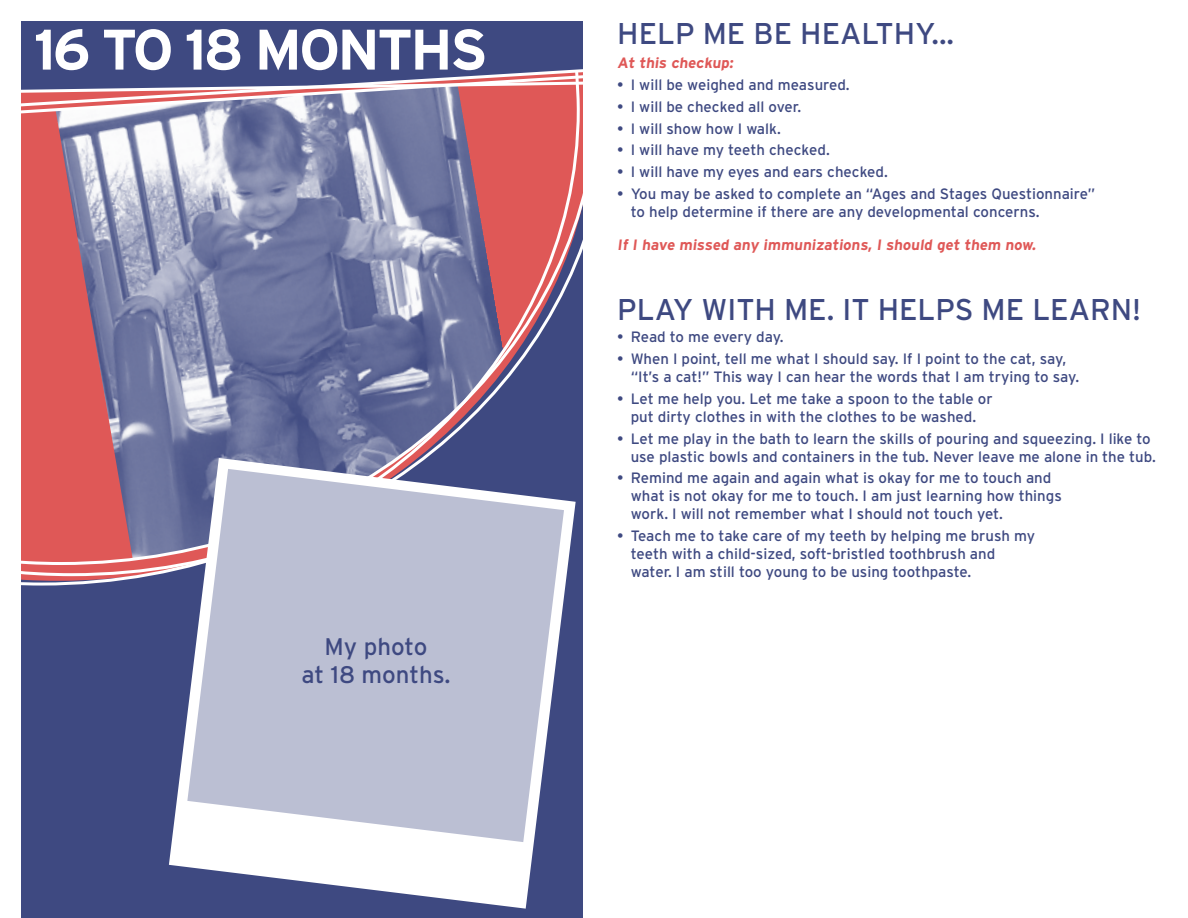
<style>
.page{position:relative;width:1188px;height:918px;background:#fff}
.page>*{position:absolute;margin:0;border:0;box-sizing:border-box;transform-origin:0 0}
.t1{font:700 57px "Interstate";letter-spacing:-.05em;color:#fff}
.t2{font:30px "Interstate";color:#3e4981}
.t3{font:24px/28.8px "Interstate";color:#3e4981;text-align:center}
.t4{font:15px/18px "Interstate";color:#3e4981}
.t5{font:700 15px "Interstate";color:#df5857}
</style>
<div class="page">
<div style="left:20px;top:20px;width:564px;height:898px;background:#3e4981"></div>
<svg style="left:581px;top:67px;width:3px;height:48px"></svg>
<svg style="left:20px;top:67px;width:561px;height:520px;background:#977a95"></svg>
<svg style="left:169px;top:458px;width:407px;height:451px"></svg>
<svg style="left:187px;top:469px;width:377px;height:373px;background:#b9bdd1"></svg>
<h1 class="t1" style="left:34px;top:15px;width:455px">16 to 18 Months</h1>
<h2 class="t2" style="left:617px;top:15px;width:338px">Help me be h ealthy...</h2>
<p class="t5" style="left:617px;top:54px;width:120px">At this checkup:</p>
<p class="t4" style="left:617px;top:76px;width:234px">• I will be weighed and measured.</p>
<p class="t4" style="left:617px;top:97px;width:185px">• I will be checked all over.</p>
<p class="t4" style="left:617px;top:119px;width:165px">• I will show how I walk.</p>
<p class="t4" style="left:617px;top:141px;width:214px">• I will have my teeth checked.</p>
<p class="t4" style="left:617px;top:163px;width:272px">• I will have my eyes and ears checked.</p>
<p class="t4" style="left:631px;top:185px;width:466px;text-indent:-14px">• You may be asked to complete an “Ages and Stages Questionnaire” to help determine if there are any developmental concerns.</p>
<p class="t5" style="left:617px;top:236px;width:422px">If I have missed any immunizations, I should get them now.</p>
<h3 class="t3" style="left:301px;top:632px;width:151px">My photo<br>at 18 months.</h3>
<h2 class="t2" style="left:617px;top:292px;width:525px">Play with me. It h elps me learn!</h2>
<p class="t4" style="left:617px;top:328px;width:168px">• Read to me every day.</p>
<p class="t4" style="left:631px;top:350px;width:450px;text-indent:-14px">• When I point, tell me what I should say. If I point to the cat, say, “It’s a cat!” This way I can hear the words that I am trying to say.</p>
<p class="t4" style="left:617px;top:389px;width:377px;text-align:center">• Let me help you. Let me take a spoon to the table or put dirty clothes in with the clothes to be washed.</p>
<p class="t4" style="left:631px;top:429px;width:527px;text-indent:-14px">• Let me play in the bath to learn the skills of pouring and squeezing. I like to use plastic bowls and containers in the tub. Never leave me alone in the tub.</p>
<p class="t4" style="left:631px;top:469px;width:433px;text-indent:-14px">• Remind me again and again what is okay for me to touch and what is not okay for me to touch. I am just learning how things work. I will not remember what I should not touch yet.</p>
<p class="t4" style="left:631px;top:527px;width:406px;text-indent:-14px">• Teach me to take care of my teeth by helping me brush my teeth with a child-sized, soft-bristled toothbrush and water. I am still too young to be using toothpaste.</p>
</div>
